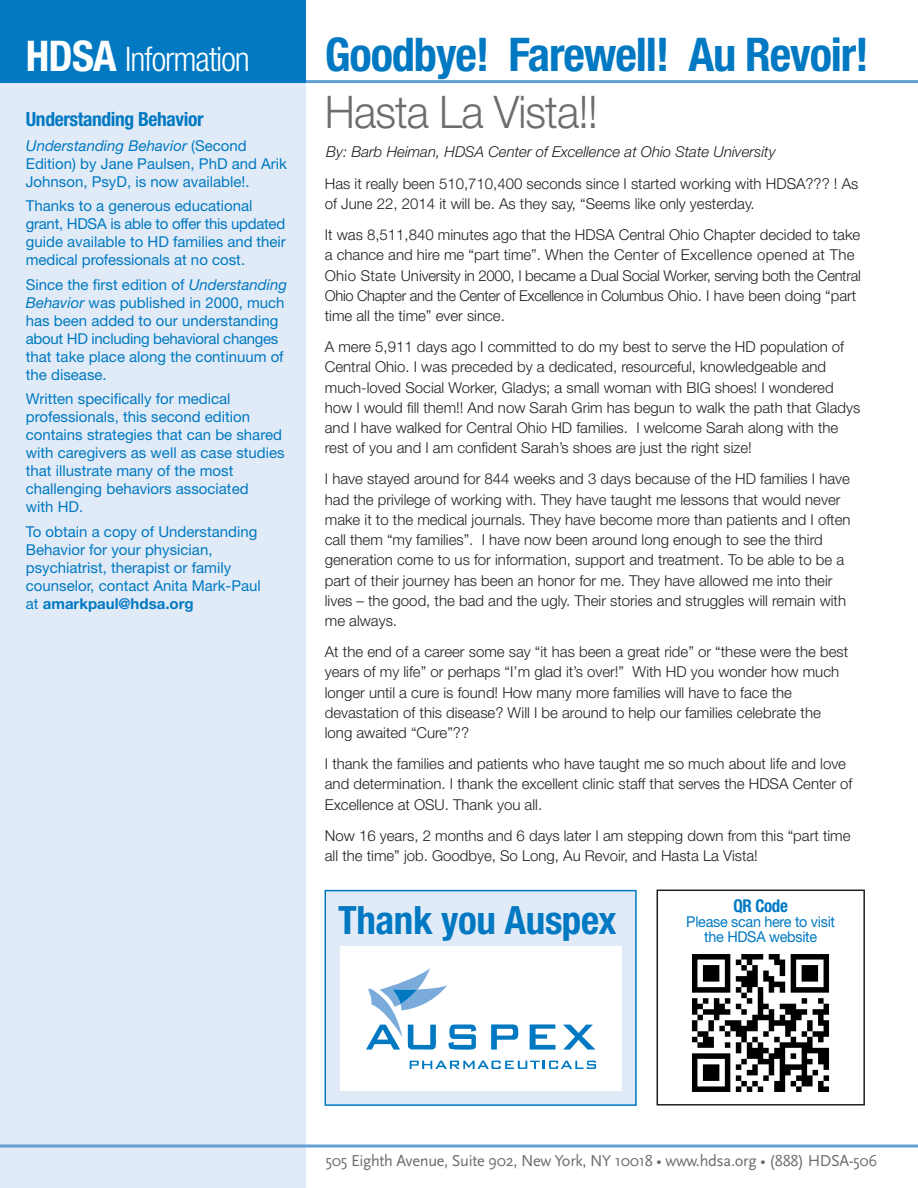
<style>
.page{position:relative;width:918px;height:1188px;background:#fff}
.page>*{position:absolute;margin:0;border:0;box-sizing:border-box;transform-origin:0 0}
.t1{font:700 condensed 46.5px "Helvetica Neue";letter-spacing:-.025em;color:#0079c2}
.t2{font:300 45px "Helvetica Neue";letter-spacing:-.02em;color:#6c6d70;scale:.95 1}
.t3{font:700 condensed 39px "Helvetica Neue";letter-spacing:-.01em;color:#0079c2}
.t4{font:300 condensed 33.9px "Helvetica Neue";letter-spacing:-.03em;color:#fff}
.t5{font:700 condensed 19.5px "Helvetica Neue";letter-spacing:-.02em;color:#0079c2}
.t6{font:700 condensed 17.7px "Helvetica Neue";letter-spacing:-.02em;color:#0079c2;scale:.96 1}
.t7{font:16.5px "Scala Sans";letter-spacing:-.02em;color:#6c6d70}
.t8{font:300 15px/20.2px "Helvetica Neue";color:#231f20}
.t9{font:15px/18px "Helvetica Neue";color:#0079c2}
.t10{font:italic 300 15px "Helvetica Neue";color:#231f20}
.t11{font:15px "Helvetica Neue";letter-spacing:-.02em;color:#0079c2;scale:.96 1}
.s1{font-weight:700;font-size:42.3px}
.s2{font-style:italic}
.s3{font-weight:700}
</style>
<div class="page">
<img style="left:692px;top:954px;width:137px;height:138px">
<div style="left:657px;top:890px;width:208px;height:216px;border:2px solid #231f20"></div>
<div style="left:325px;top:891px;width:311px;height:214px;background:#e1ebf7"></div>
<div style="left:325px;top:890px;width:312px;height:216px;border:2px solid #0079c2"></div>
<div style="left:340px;top:947px;width:281px;height:144px;background:#fff"></div>
<svg style="left:530px;top:1024px;width:26px;height:26px"></svg>
<svg style="left:563px;top:1025px;width:32px;height:25px"></svg>
<svg style="left:491px;top:1024px;width:28px;height:26px"></svg>
<svg style="left:410px;top:1061px;width:186px;height:8px"></svg>
<svg style="left:366px;top:968px;width:111px;height:82px"></svg>
<hr style="left:0;top:80px;width:918px;height:3px;background:#629fd5">
<div style="left:0;top:0;width:306px;height:1188px;background:#e1ebf7"></div>
<div style="left:0;top:0;width:306px;height:83px;background:#0079c2"></div>
<svg style="left:0;top:1144px;width:918px;height:4px"></svg>
<p class="t4" style="left:26px;top:39px;width:226px"><span class="s1">HDSA</span> Information</p>
<p class="t5" style="left:26px;top:108px;width:179px">Understanding Behavior</p>
<p class="t9" style="left:26px;top:136px;width:263px"><span class="s2">Understanding Behavior</span> (Second<br>Edition) by Jane Paulsen, PhD and Arik<br>Johnson, PsyD, is now available!.</p>
<p class="t9" style="left:26px;top:197px;width:261px">Thanks to a generous educational grant, HDSA is able to offer this updated guide available to HD families and their medical professionals at no cost.</p>
<p class="t9" style="left:26px;top:275px;width:263px">Since the first edition of <span class="s2">Understanding Behavior</span> was published in 2000, much has been added to our understanding about HD including behavioral changes that take place along the continuum of the disease.</p>
<p class="t9" style="left:26px;top:390px;width:260px">Written specifically for medical professionals, this second edition contains strategies that can be shared with caregivers as well as case studies that illustrate many of the most challenging behaviors associated<br>with HD.</p>
<p class="t9" style="left:26px;top:522px;width:237px">To obtain a copy of Understanding<br>Behavior for your physician, psychiatrist, therapist or family counselor, contact Anita Mark-Paul at <span class="s3">amarkpaul@hdsa.org</span></p>
<p class="t1" style="left:325px;top:26px;width:546px">Goodbye! Farewell! Au Revoir!</p>
<p class="t2" style="left:325px;top:84px;width:289px">Hasta La Vista!!</p>
<p class="t10" style="left:326px;top:142px;width:451px">By: Barb Heiman, HDSA Center of Excellence at Ohio State University</p>
<p class="t8" style="left:325px;top:173px;width:535px">Has it really been 510,710,400 seconds since I started working with HDSA??? ! As of June 22, 2014 it will be. As they say, “Seems like only yesterday.</p>
<p class="t8" style="left:325px;top:224px;width:537px">It was 8,511,840 minutes ago that the HDSA Central Ohio Chapter decided to take a chance and hire me “part time”. When the Center of Excellence opened at The Ohio State University in 2000, I became a Dual Social Worker, serving both the Central Ohio Chapter and the Center of Excellence in Columbus Ohio. I have been doing “part time all the time” ever since.</p>
<p class="t8" style="left:325px;top:336px;width:537px">A mere 5,911 days ago I committed to do my best to serve the HD population of Central Ohio. I was preceded by a dedicated, resourceful, knowledgeable and much-loved Social Worker, Gladys; a small woman with BIG shoes! I wondered how I would fill them!! And now Sarah Grim has begun to walk the path that Gladys and I have walked for Central Ohio HD families. I welcome Sarah along with the rest of you and I am confident Sarah’s shoes are just the right size!</p>
<p class="t8" style="left:325px;top:469px;width:527px">I have stayed around for 844 weeks and 3 days because of the HD families I have had the privilege of working with. They have taught me lessons that would never make it to the medical journals. They have become more than patients and I often call them “my families”. I have now been around long enough to see the third generation come to us for information, support and treatment. To be able to be a part of their journey has been an honor for me. They have allowed me into their lives – the good, the bad and the ugly. Their stories and struggles will remain with me always.</p>
<p class="t8" style="left:325px;top:641px;width:525px">At the end of a career some say “it has been a great ride” or “these were the best years of my life” or perhaps “I’m glad it’s over!” With HD you wonder how much longer until a cure is found! How many more families will have to face the devastation of this disease? Will I be around to help our families celebrate the long awaited “Cure”??</p>
<p class="t8" style="left:325px;top:753px;width:529px">I thank the families and patients who have taught me so much about life and love and determination. I thank the excellent clinic staff that serves the HDSA Center of<br>Excellence at OSU. Thank you all.</p>
<p class="t8" style="left:325px;top:825px;width:527px">Now 16 years, 2 months and 6 days later I am stepping down from this “part time all the time” job. Goodbye, So Long, Au Revoir, and Hasta La Vista!</p>
<p class="t3" style="left:338px;top:896px;width:280px">Thank you Auspex</p>
<p class="t6" style="left:734px;top:895px;width:58px">QR Code</p>
<p class="t11" style="left:686px;top:913px;width:157px">Please scan here to visit</p>
<p class="t11" style="left:704px;top:928px;width:119px">the HDSA website</p>
<p class="t7" style="left:325px;top:1151px;width:554px">505 Eighth Avenue, Suite 902, New York, NY 10018 • www.hdsa.org • (888) HDSA-506</p>
</div>
